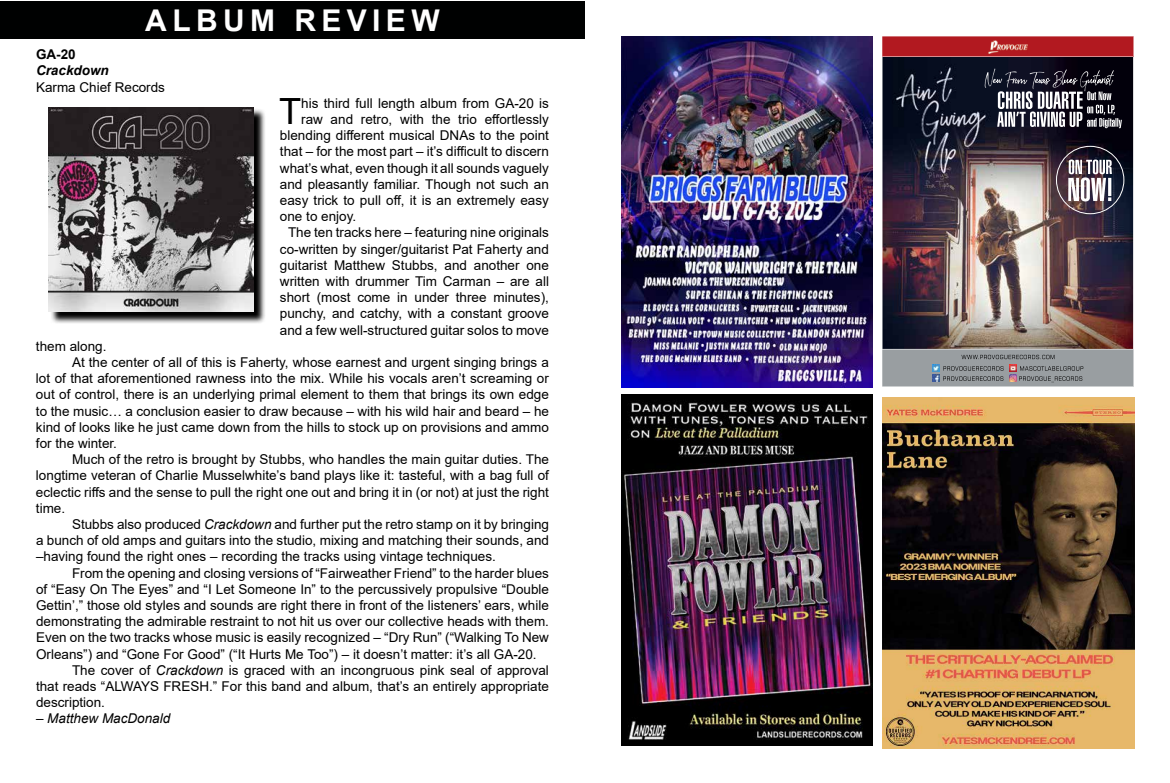
<style>
.page{position:relative;width:1170px;height:783px;background:#fff}
.page>*{position:absolute;margin:0;border:0;box-sizing:border-box;transform-origin:0 0}
.t1{font:36.1px "Arial";color:#000}
.t2{font:700 30px "Arial";letter-spacing:.18em;color:#fff}
.t3{font:13.5px "Arial";color:#000}
.t4{font:italic 13.5px "Arial";color:#000}
.t5{font:italic 700 13.5px "Arial";color:#000}
.t6{font:700 13.5px "Arial";color:#000}
.s1{font-style:italic}
.s2{font-style:normal}
</style>
<div class="page">
<img style="left:621px;top:36px;width:252px;height:351px">
<img style="left:621px;top:395px;width:252px;height:351px">
<img style="left:882px;top:397px;width:252px;height:351px">
<img style="left:882px;top:57px;width:252px;height:292px">
<svg style="left:882px;top:36px;width:252px;height:21px;background:#b5242b"></svg>
<img style="left:988px;top:40px;width:39px;height:13px">
<svg style="left:882px;top:349px;width:252px;height:38px;background:#93979b"></svg>
<img style="left:1056px;top:146px;width:68px;height:68px">
<svg style="left:985px;top:69px;width:137px;height:59px;background:#4d4d58"></svg>
<div style="left:0;top:2px;width:585px;height:37px;background:#000101"></div>
<svg style="left:51px;top:109px;width:214px;height:214px;background:#5f5f5f"></svg>
<img style="left:49px;top:107px;width:205px;height:205px">
<h2 class="t2" style="left:145px;top:-1px;width:296px">ALBUM REVIEW</h2>
<p class="t6" style="left:36px;top:45px;width:41px">GA-20</p>
<p class="t5" style="left:36px;top:62px;width:74px">Crackdown</p>
<p class="t3" style="left:36px;top:78px;width:131px">Karma Chief Records</p>
<h1 class="t1" style="left:279px;top:86px;width:24px">T</h1>
<p class="t3" style="left:301px;top:94px;width:249px">his third full length album from GA-20 is</p>
<p class="t3" style="left:301px;top:110px;width:249px">raw and retro, with the trio effortlessly</p>
<p class="t3" style="left:280px;top:126px;width:271px">blending different musical DNAs to the point</p>
<p class="t3" style="left:280px;top:142px;width:271px">that – for the most part – it’s difficult to discern</p>
<p class="t3" style="left:280px;top:159px;width:271px">what’s what, even though it all sounds vaguely</p>
<p class="t3" style="left:280px;top:175px;width:270px">and pleasantly familiar. Though not such an</p>
<p class="t3" style="left:280px;top:191px;width:271px">easy trick to pull off, it is an extremely easy</p>
<p class="t3" style="left:280px;top:207px;width:78px">one to enjoy.</p>
<p class="t3" style="left:288px;top:223px;width:262px">The ten tracks here – featuring nine originals</p>
<p class="t3" style="left:280px;top:240px;width:271px">co-written by singer/guitarist Pat Faherty and</p>
<p class="t3" style="left:280px;top:256px;width:271px">guitarist Matthew Stubbs, and another one</p>
<p class="t3" style="left:280px;top:272px;width:271px">written with drummer Tim Carman – are all</p>
<p class="t3" style="left:280px;top:288px;width:271px">short (most come in under three minutes),</p>
<p class="t3" style="left:280px;top:304px;width:271px">punchy, and catchy, with a constant groove</p>
<p class="t3" style="left:280px;top:321px;width:271px">and a few well-structured guitar solos to move</p>
<p class="t3" style="left:36px;top:337px;width:72px">them along.</p>
<p class="t3" style="left:72px;top:353px;width:478px">At the center of all of this is Faherty, whose earnest and urgent singing brings a</p>
<p class="t3" style="left:36px;top:369px;width:514px">lot of that aforementioned rawness into the mix. While his vocals aren’t screaming or</p>
<p class="t3" style="left:36px;top:385px;width:514px">out of control, there is an underlying primal element to them that brings its own edge</p>
<p class="t3" style="left:36px;top:402px;width:515px">to the music… a conclusion easier to draw because – with his wild hair and beard – he</p>
<p class="t3" style="left:36px;top:418px;width:514px">kind of looks like he just came down from the hills to stock up on provisions and ammo</p>
<p class="t3" style="left:36px;top:434px;width:83px">for the winter.</p>
<p class="t3" style="left:72px;top:450px;width:479px">Much of the retro is brought by Stubbs, who handles the main guitar duties. The</p>
<p class="t3" style="left:36px;top:466px;width:514px">longtime veteran of Charlie Musselwhite’s band plays like it: tasteful, with a bag full of</p>
<p class="t3" style="left:36px;top:483px;width:514px">eclectic riffs and the sense to pull the right one out and bring it in (or not) at just the right</p>
<p class="t3" style="left:36px;top:499px;width:31px">time.</p>
<p class="t3" style="left:72px;top:515px;width:479px">Stubbs also produced <span class="s1">Crackdown</span> and further put the retro stamp on it by bringing</p>
<p class="t3" style="left:36px;top:531px;width:515px">a bunch of old amps and guitars into the studio, mixing and matching their sounds, and</p>
<p class="t3" style="left:36px;top:547px;width:461px">–having found the right ones – recording the tracks using vintage techniques.</p>
<p class="t3" style="left:72px;top:564px;width:478px">From the opening and closing versions of “Fairweather Friend” to the harder blues</p>
<p class="t3" style="left:36px;top:580px;width:515px">of “Easy On The Eyes” and “I Let Someone In” to the percussively propulsive “Double</p>
<p class="t3" style="left:36px;top:596px;width:514px">Gettin’,” those old styles and sounds are right there in front of the listeners’ ears, while</p>
<p class="t3" style="left:36px;top:612px;width:515px">demonstrating the admirable restraint to not hit us over our collective heads with them.</p>
<p class="t3" style="left:36px;top:628px;width:515px">Even on the two tracks whose music is easily recognized – “Dry Run” (“Walking To New</p>
<p class="t3" style="left:36px;top:645px;width:502px">Orleans”) and “Gone For Good” (“It Hurts Me Too”) – it doesn’t matter: it’s all GA-20.</p>
<p class="t3" style="left:72px;top:661px;width:478px">The cover of <span class="s1">Crackdown</span> is graced with an incongruous pink seal of approval</p>
<p class="t3" style="left:36px;top:677px;width:514px">that reads “ALWAYS FRESH.” For this band and album, that’s an entirely appropriate</p>
<p class="t3" style="left:36px;top:693px;width:71px">description.</p>
<p class="t4" style="left:36px;top:710px;width:136px"><span class="s2">–</span> Matthew MacDonald</p>
</div>
